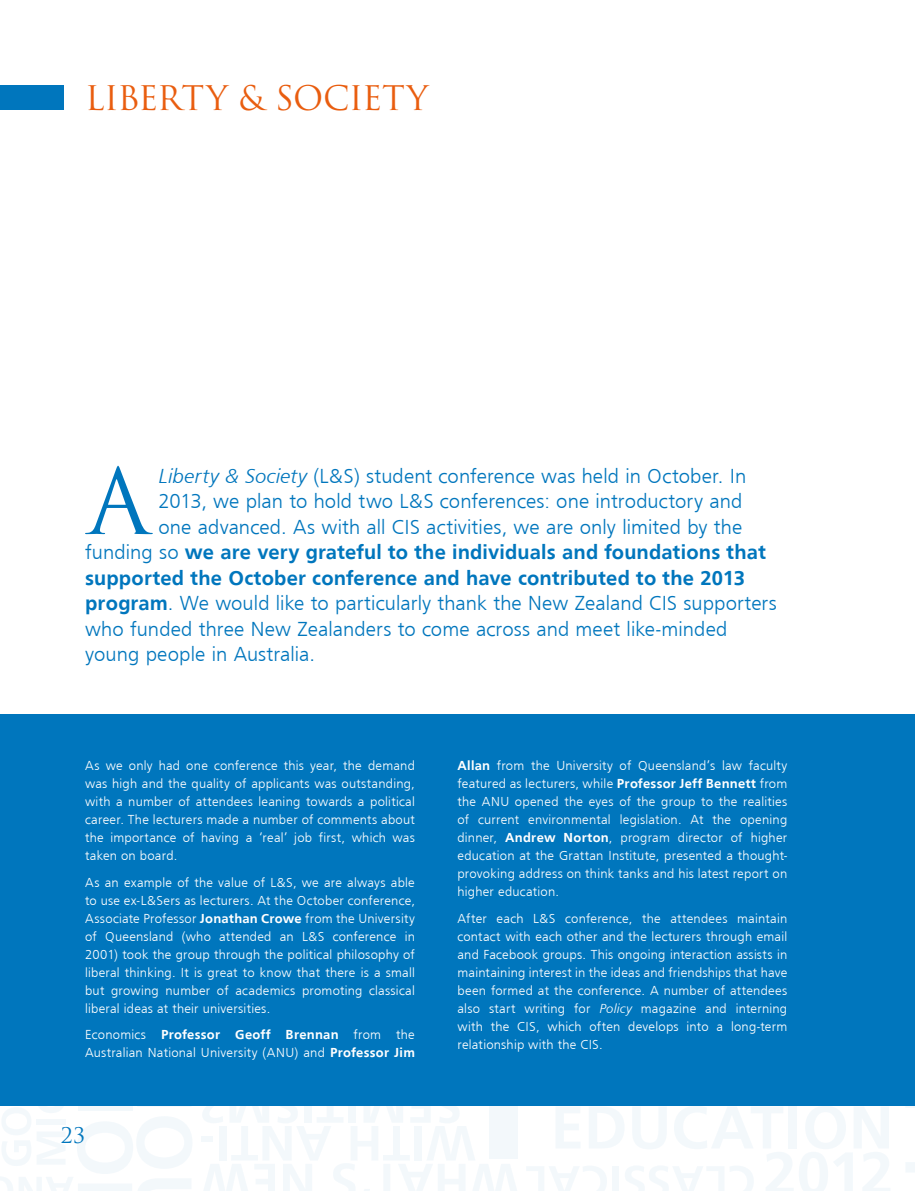
<style>
.page{position:relative;width:915px;height:1191px;background:#fff}
.page>*{position:absolute;margin:0;border:0;box-sizing:border-box;transform-origin:0 0}
.t1{font:88.8px "Trajan Pro";color:#0076bd}
.t2{font:33px "Trajan Pro";letter-spacing:-.025em;color:#e95d0f}
.t3{font:300 21px "Frugal Sans";letter-spacing:.005em;color:#0076bd}
.t4{font:700 21px "Frugal Sans";letter-spacing:.005em;color:#0076bd}
.t5{font:21px "Trajan Pro";color:#0076bd}
.t6{font:300 13.5px/18px "Frugal Sans";letter-spacing:.015em;color:#fff;text-align:justify}
.s1{font-style:italic}
.s2{font-weight:300}
.s3{font-weight:700}
</style>
<div class="page">
<svg style="left:201px;top:1106px;width:317px;height:85px"></svg>
<div style="left:488px;top:1106px;width:29px;height:52px;background:#f3f8fb"></div>
<svg style="left:0;top:1106px;width:192px;height:85px"></svg>
<svg style="left:906px;top:1106px;width:8px;height:2px"></svg>
<svg style="left:906px;top:1162px;width:8px;height:10px"></svg>
<svg style="left:527px;top:1106px;width:363px;height:85px"></svg>
<div style="left:0;top:714px;width:914px;height:392px;background:#0076bd"></div>
<div style="left:0;top:85px;width:64px;height:25px;background:#0076bd"></div>
<h2 class="t2" style="left:85px;top:77px;width:345px">LIBERTY &amp; SOCIETY</h2>
<h1 class="t1" style="left:87px;top:445px;width:64px">A</h1>
<h3 class="t3" style="left:158px;top:464px;width:589px"><span class="s1">Liberty &amp; Society</span> (L&amp;S) student conference was held in October. In</h3>
<h3 class="t3" style="left:158px;top:489px;width:585px">2013, we plan to hold two L&amp;S conferences: one introductory and</h3>
<h3 class="t3" style="left:158px;top:515px;width:585px">one advanced. As with all CIS activities, we are only limited by the</h3>
<h3 class="t4" style="left:85px;top:540px;width:682px"><span class="s2">funding so</span> we are very grateful to the individuals and foundations that</h3>
<h3 class="t4" style="left:85px;top:566px;width:661px">supported the October conference and have contributed to the 2013</h3>
<h3 class="t3" style="left:85px;top:591px;width:693px"><span class="s3">program</span>. We would like to particularly thank the New Zealand CIS supporters</h3>
<h3 class="t3" style="left:85px;top:617px;width:643px">who funded three New Zealanders to come across and meet like-minded</h3>
<h3 class="t3" style="left:85px;top:642px;width:231px">young people in Australia.</h3>
<p class="t6" style="left:85px;top:756px;width:331px">As we only had one conference this year, the demand was high and the quality of applicants was outstanding, with a number of attendees leaning towards a political career. The lecturers made a number of comments about the importance of having a ‘real’ job first, which was taken on board.</p>
<p class="t6" style="left:85px;top:873px;width:331px">As an example of the value of L&amp;S, we are always able to use ex-L&amp;Sers as lecturers. At the October conference, Associate Professor <span class="s3">Jonathan Crowe</span> from the University of Queensland (who attended an L&amp;S conference in 2001) took the group through the political philosophy of liberal thinking. It is great to know that there is a small but growing number of academics promoting classical liberal ideas at their universities.</p>
<p class="t6" style="left:85px;top:1025px;width:331px">Economics <span class="s3">Professor Geoff Brennan</span> from the<br>Australian National University (ANU) and <span class="s3">Professor Jim</span></p>
<h3 class="t5" style="left:61px;top:1122px;width:26px">23</h3>
<p class="t6" style="left:457px;top:756px;width:331px"><span class="s3">Allan</span> from the University of Queensland’s law faculty featured as lecturers, while <span class="s3">Professor Jeff Bennett</span> from the ANU opened the eyes of the group to the realities of current environmental legislation. At the opening dinner, <span class="s3">Andrew Norton</span>, program director of higher education at the Grattan Institute, presented a thought&shy;provoking address on think tanks and his latest report on higher education.</p>
<p class="t6" style="left:457px;top:909px;width:331px">After each L&amp;S conference, the attendees maintain contact with each other and the lecturers through email and Facebook groups. This ongoing interaction assists in maintaining interest in the ideas and friendships that have been formed at the conference. A number of attendees also start writing for <span class="s1">Policy</span> magazine and interning with the CIS, which often develops into a long-term relationship with the CIS.</p>
</div>
